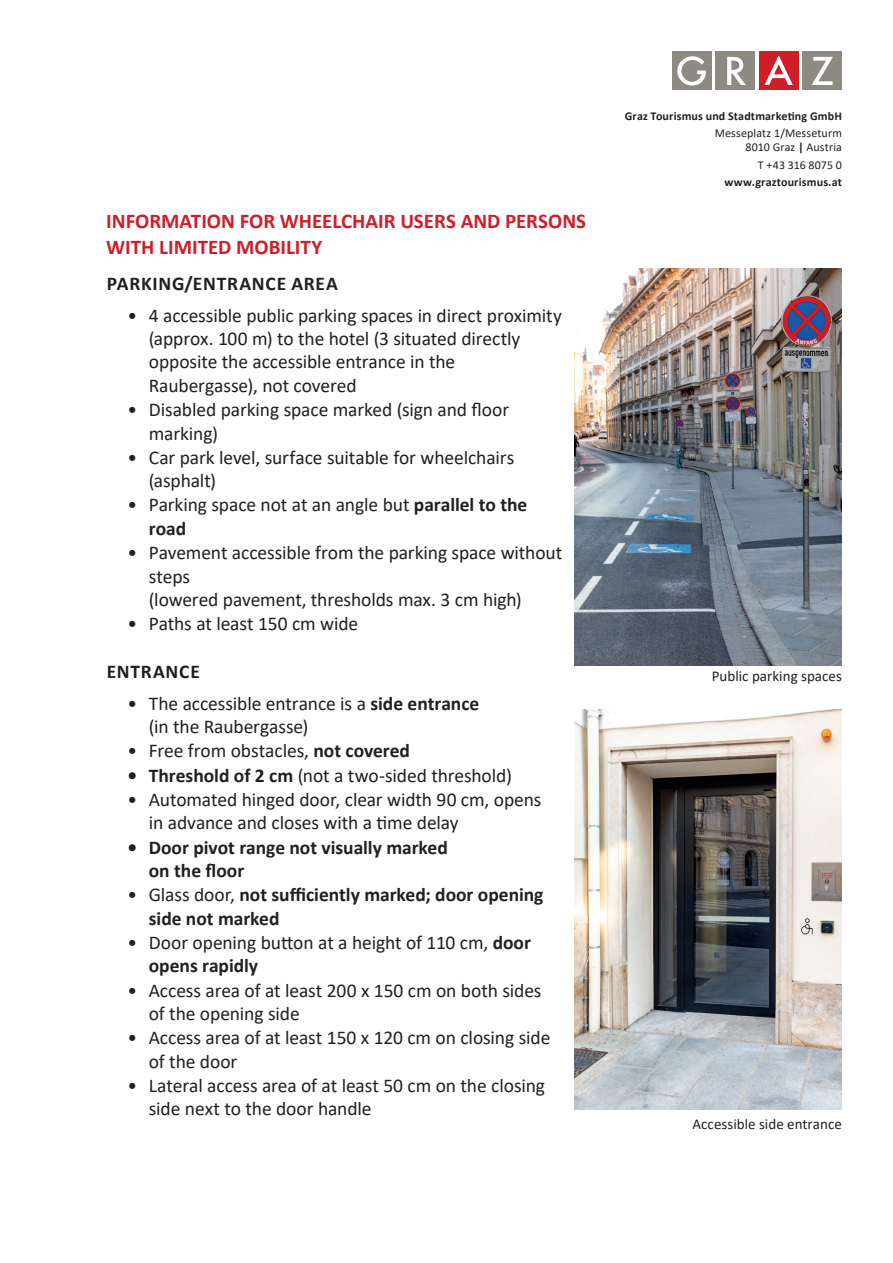
<style>
.page{position:relative;width:893px;height:1263px;background:#fff}
.page>*{position:absolute;margin:0;border:0;box-sizing:border-box;transform-origin:0 0}
.t1{font:700 21px/25.2px "Calibri";color:#d01e29}
.t2{font:19.5px/23.4px "Calibri";letter-spacing:-.005em;color:#231f20}
.t3{font:700 19.5px/23.4px "Calibri";color:#231f20}
.t4{font:700 19.5px "Calibri";letter-spacing:.04em;color:#231f20}
.t5{font:15px "Calibri";letter-spacing:.005em;color:#231f20}
.t6{font:700 12px "Calibri";letter-spacing:.015em;color:#231f20}
.t7{font:12px/13.5px "Calibri";letter-spacing:.01em;color:#231f20;text-align:right}
.s1{font-weight:700}
.s2{font-weight:400}
</style>
<div class="page">
<div style="left:672px;top:51px;width:39px;height:39px;background:#8c8a81"></div>
<svg style="left:677px;top:56px;width:29px;height:30px"></svg>
<div style="left:715px;top:51px;width:40px;height:39px;background:#8c8a81"></div>
<svg style="left:727px;top:57px;width:19px;height:28px"></svg>
<div style="left:803px;top:51px;width:39px;height:39px;background:#8c8a81"></div>
<svg style="left:812px;top:57px;width:21px;height:28px"></svg>
<div style="left:759px;top:51px;width:39px;height:39px;background:#d01e29"></div>
<svg style="left:765px;top:56px;width:28px;height:29px"></svg>
<img style="left:575px;top:268px;width:267px;height:397px">
<img style="left:575px;top:709px;width:267px;height:401px">
<p class="t1" style="left:106px;top:209px;width:481px">INFORMATION FOR WHEELCHAIR USERS AND PERSONS<br>WITH LIMITED MOBILITY</p>
<p class="t4" style="left:107px;top:269px;width:233px">PARKING/ENTRANCE AREA</p>
<p class="t2" style="left:149px;top:303px;width:415px;text-indent:-21px">• 4 accessible public parking spaces in direct proximity (approx. 100 m) to the hotel (3 situated directly opposite the accessible entrance in the Raubergasse), not covered</p>
<p class="t2" style="left:149px;top:397px;width:362px;text-indent:-21px">• Disabled parking space marked (sign and floor marking)</p>
<p class="t2" style="left:149px;top:445px;width:367px;text-indent:-21px">• Car park level, surface suitable for wheelchairs (asphalt)</p>
<p class="t2" style="left:149px;top:493px;width:380px;text-indent:-21px">• Parking space not at an angle but <span class="s1">parallel to the road</span></p>
<p class="t2" style="left:149px;top:540px;width:415px;text-indent:-21px">• Pavement accessible from the parking space without steps<br>(lowered pavement, thresholds max. 3 cm high)</p>
<p class="t2" style="left:128px;top:611px;width:232px">• Paths at least 150 cm wide</p>
<p class="t4" style="left:107px;top:657px;width:95px">ENTRANCE</p>
<p class="t2" style="left:149px;top:691px;width:332px;text-indent:-21px">• The accessible entrance is a <span class="s1">side entrance </span>(in the Raubergasse)</p>
<p class="t2" style="left:128px;top:739px;width:284px">• Free from obstacles, <span class="s1">not covered</span></p>
<p class="t2" style="left:128px;top:763px;width:386px"><span class="s1">• Threshold of 2 cm</span> (not a two-sided threshold)</p>
<p class="t2" style="left:149px;top:787px;width:394px;text-indent:-21px">• Automated hinged door, clear width 90 cm, opens in advance and closes with a time delay</p>
<p class="t3" style="left:149px;top:835px;width:301px;text-indent:-21px">• Door pivot range not visually marked on the floor</p>
<p class="t3" style="left:149px;top:883px;width:396px;text-indent:-21px"><span class="s2">• Glass door,</span> not sufficiently marked; door opening side not marked</p>
<p class="t2" style="left:149px;top:930px;width:384px;text-indent:-21px">• Door opening button at a height of 110 cm, <span class="s1">door opens rapidly</span></p>
<p class="t2" style="left:149px;top:978px;width:394px;text-indent:-21px">• Access area of at least 200 x 150 cm on both sides of the opening side</p>
<p class="t2" style="left:149px;top:1025px;width:403px;text-indent:-21px">• Access area of at least 150 x 120 cm on closing side of the door</p>
<p class="t2" style="left:149px;top:1073px;width:398px;text-indent:-21px">• Lateral access area of at least 50 cm on the closing side next to the door handle</p>
<p class="t6" style="left:625px;top:107px;width:219px">Graz Tourismus und Stadtmarketing GmbH</p>
<p class="t7" style="left:715px;top:126px;width:129px">Messeplatz 1/Messeturm<br>8010 Graz <span class="s1">|</span> Austria</p>
<p class="t7" style="left:758px;top:158px;width:85px">T +43 316 8075 0</p>
<p class="t6" style="left:725px;top:174px;width:119px">www.graztourismus.at</p>
<p class="t5" style="left:712px;top:666px;width:132px">Public parking spaces</p>
<p class="t5" style="left:692px;top:1113px;width:151px">Accessible side entrance</p>
</div>
